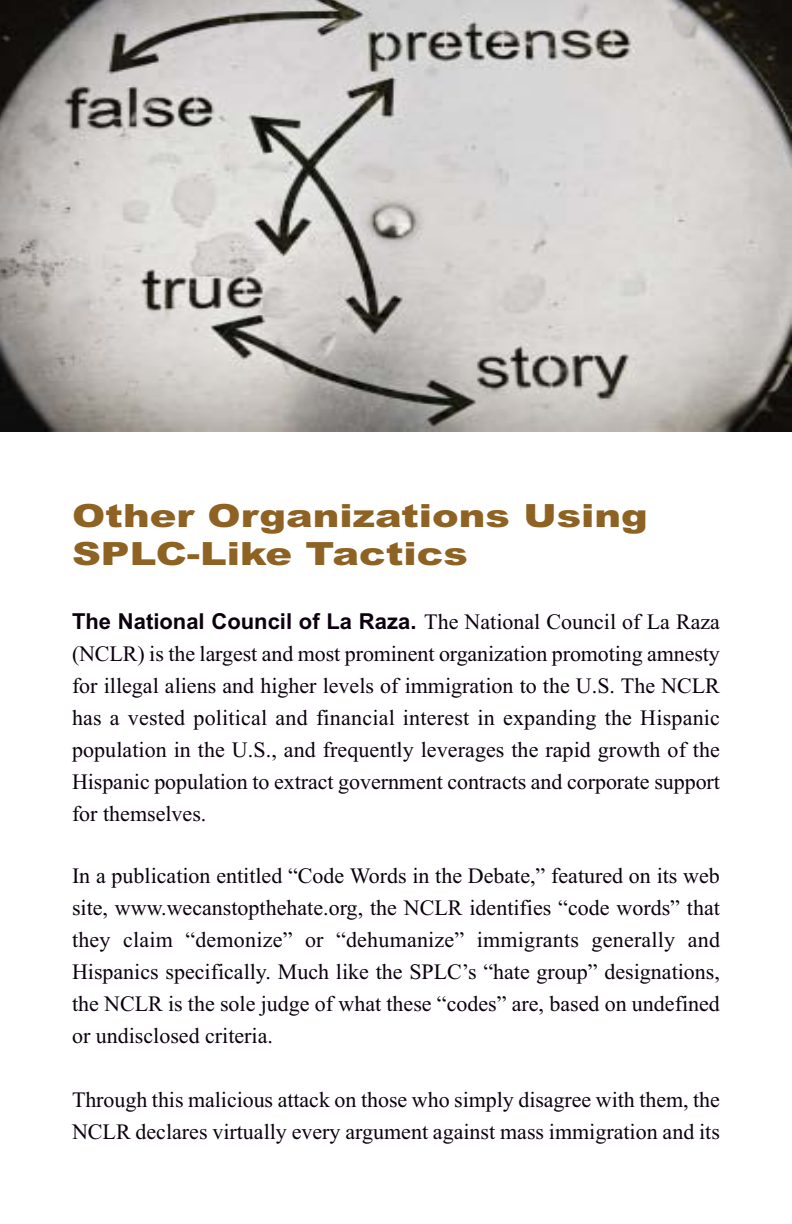
<style>
.page{position:relative;width:792px;height:1224px;background:#fff}
.page>*{position:absolute;margin:0;border:0;box-sizing:border-box;transform-origin:0 0}
.t1{font:900 32px/38.4px "Arial";color:#8e6223;scale:1.25 1}
.t2{font:22px/32px "Times New Roman";color:#0c000e;text-align:justify}
.t3{font:700 22px "Arial";color:#0c000e}
.s1{font-family:"Times New Roman";font-weight:400}
</style>
<div class="page">
<img style="left:0;top:0;width:792px;height:432px">
<h1 class="t1" style="left:72px;top:497px;width:462px">Other Organizations Using<br>SPLC-Like Tactics</h1>
<p class="t3" style="left:72px;top:609px;width:650px">The National Council of La Raza. <span class="s1">The National Council of La Raza</span></p>
<p class="t2" style="left:72px;top:638px;width:650px">(NCLR) is the largest and most prominent organization promoting amnesty for illegal aliens and higher levels of immigration to the U.S. The NCLR has a vested political and financial interest in expanding the Hispanic population in the U.S., and frequently leverages the rapid growth of the Hispanic population to extract government contracts and corporate support for themselves.</p>
<p class="t2" style="left:72px;top:860px;width:650px">In a publication entitled “Code Words in the Debate,” featured on its web site, www.wecanstopthehate.org, the NCLR identifies “code words” that they claim “demonize” or “dehumanize” immigrants generally and Hispanics specifically. Much like the SPLC’s “hate group” designations, the NCLR is the sole judge of what these “codes” are, based on undefined or undisclosed criteria.</p>
<p class="t2" style="left:72px;top:1084px;width:650px">Through this malicious attack on those who simply disagree with them, the<br>NCLR declares virtually every argument against mass immigration and its</p>
</div>
